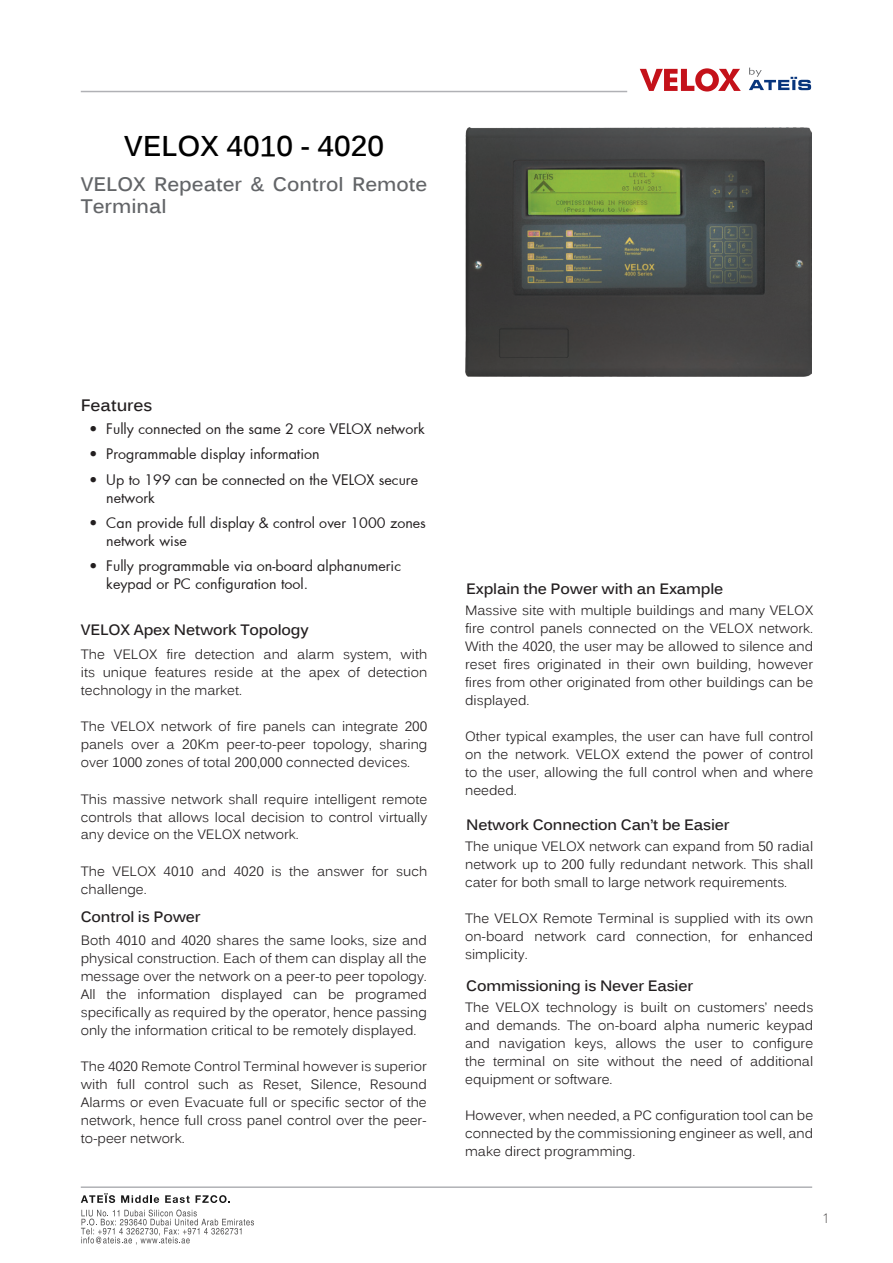
<style>
.page{position:relative;width:893px;height:1263px;background:#fff}
.page>*{position:absolute;margin:0;border:0;box-sizing:border-box;transform-origin:0 0}
.t1{font:700 28.5px "Kalinga";color:#000}
.t2{font:700 19.5px/22.5px "Kalinga";color:#636568}
.t3{font:700 16.5px "Kalinga";color:#231f20}
.t4{font:700 15px "Kalinga";letter-spacing:-.01em;color:#231f20}
.t5{font:14.25px/18px "Futura";color:#231f20}
.t6{font:13.5px/18px "Kalinga";color:#231f20;text-align:justify}
.t7{font:100 condensed 13.5px "Helvetica Neue";color:#231f20}
</style>
<div class="page">
<hr style="left:81px;top:91px;width:546px;height:1px;background:#b0b1b5">
<hr style="left:81px;top:1186px;width:731px;height:2px;background:#b0b1b5">
<svg style="left:81px;top:1193px;width:34px;height:10px"></svg>
<svg style="left:121px;top:1195px;width:38px;height:8px"></svg>
<svg style="left:165px;top:1195px;width:25px;height:8px"></svg>
<svg style="left:196px;top:1195px;width:34px;height:8px"></svg>
<svg style="left:81px;top:1209px;width:173px;height:36px"></svg>
<svg style="left:640px;top:68px;width:101px;height:24px"></svg>
<svg style="left:749px;top:68px;width:62px;height:22px"></svg>
<img style="left:466px;top:128px;width:345px;height:249px">
<h1 class="t1" style="left:124px;top:127px;width:261px">VELOX 4010 - 4020</h1>
<h2 class="t2" style="left:81px;top:174px;width:348px">VELOX Repeater &amp; Control Remote<br>Terminal</h2>
<p class="t3" style="left:81px;top:395px;width:73px">Features</p>
<p class="t5" style="left:89px;top:419px;width:337px">• Fully connected on the same 2 core VELOX network</p>
<p class="t5" style="left:89px;top:445px;width:232px">• Programmable display information</p>
<p class="t5" style="left:106px;top:470px;width:313px;text-indent:-17px">• Up to 199 can be connected on the VELOX secure network</p>
<p class="t5" style="left:106px;top:513px;width:321px;text-indent:-17px">• Can provide full display &amp; control over 1000 zones network wise</p>
<p class="t5" style="left:106px;top:557px;width:296px;text-indent:-17px">• Fully programmable via on-board alphanumeric keypad or PC configuration tool.</p>
<p class="t4" style="left:81px;top:620px;width:229px">VELOX Apex Network Topology</p>
<p class="t6" style="left:81px;top:646px;width:348px">The VELOX fire detection and alarm system, with its unique features reside at the apex of detection technology in the market.</p>
<p class="t6" style="left:81px;top:718px;width:348px">The VELOX network of fire panels can integrate 200 panels over a 20Km peer-to-peer topology, sharing over 1000 zones of total 200,000 connected devices.</p>
<p class="t6" style="left:81px;top:790px;width:348px">This massive network shall require intelligent remote controls that allows local decision to control virtually any device on the VELOX network.</p>
<p class="t6" style="left:81px;top:862px;width:348px">The VELOX 4010 and 4020 is the answer for such challenge.</p>
<p class="t6" style="left:81px;top:931px;width:348px">Both 4010 and 4020 shares the same looks, size and physical construction. Each of them can display all the message over the network on a peer-to peer topology.<br>All the information displayed can be programed specifically as required by the operator, hence passing only the information critical to be remotely displayed.</p>
<p class="t6" style="left:81px;top:1057px;width:348px">The 4020 Remote Control Terminal however is superior with full control such as Reset, Silence, Resound Alarms or even Evacuate full or specific sector of the network, hence full cross panel control over the peer&shy;to-peer network.</p>
<p class="t4" style="left:81px;top:907px;width:121px">Control is Power</p>
<p class="t4" style="left:466px;top:579px;width:259px">Explain the Power with an Example</p>
<p class="t6" style="left:465px;top:602px;width:350px">Massive site with multiple buildings and many VELOX fire control panels connected on the VELOX network.<br>With the 4020, the user may be allowed to silence and reset fires originated in their own building, however fires from other originated from other buildings can be displayed.</p>
<p class="t6" style="left:465px;top:728px;width:350px">Other typical examples, the user can have full control on the network. VELOX extend the power of control to the user, allowing the full control when and where needed.</p>
<p class="t4" style="left:466px;top:815px;width:265px">Network Connection Can’t be Easier</p>
<p class="t6" style="left:465px;top:838px;width:350px">The unique VELOX network can expand from 50 radial network up to 200 fully redundant network. This shall cater for both small to large network requirements.</p>
<p class="t6" style="left:465px;top:910px;width:350px">The VELOX Remote Terminal is supplied with its own on-board network card connection, for enhanced simplicity.</p>
<p class="t6" style="left:465px;top:999px;width:350px">The VELOX technology is built on customers’ needs and demands. The on-board alpha numeric keypad and navigation keys, allows the user to configure the terminal on site without the need of additional equipment or software.</p>
<p class="t6" style="left:465px;top:1107px;width:350px">However, when needed, a PC configuration tool can be connected by the commissioning engineer as well, and make direct programming.</p>
<p class="t4" style="left:466px;top:976px;width:228px">Commissioning is Never Easier</p>
<p class="t7" style="left:823px;top:1211px;width:8px">1</p>
</div>
